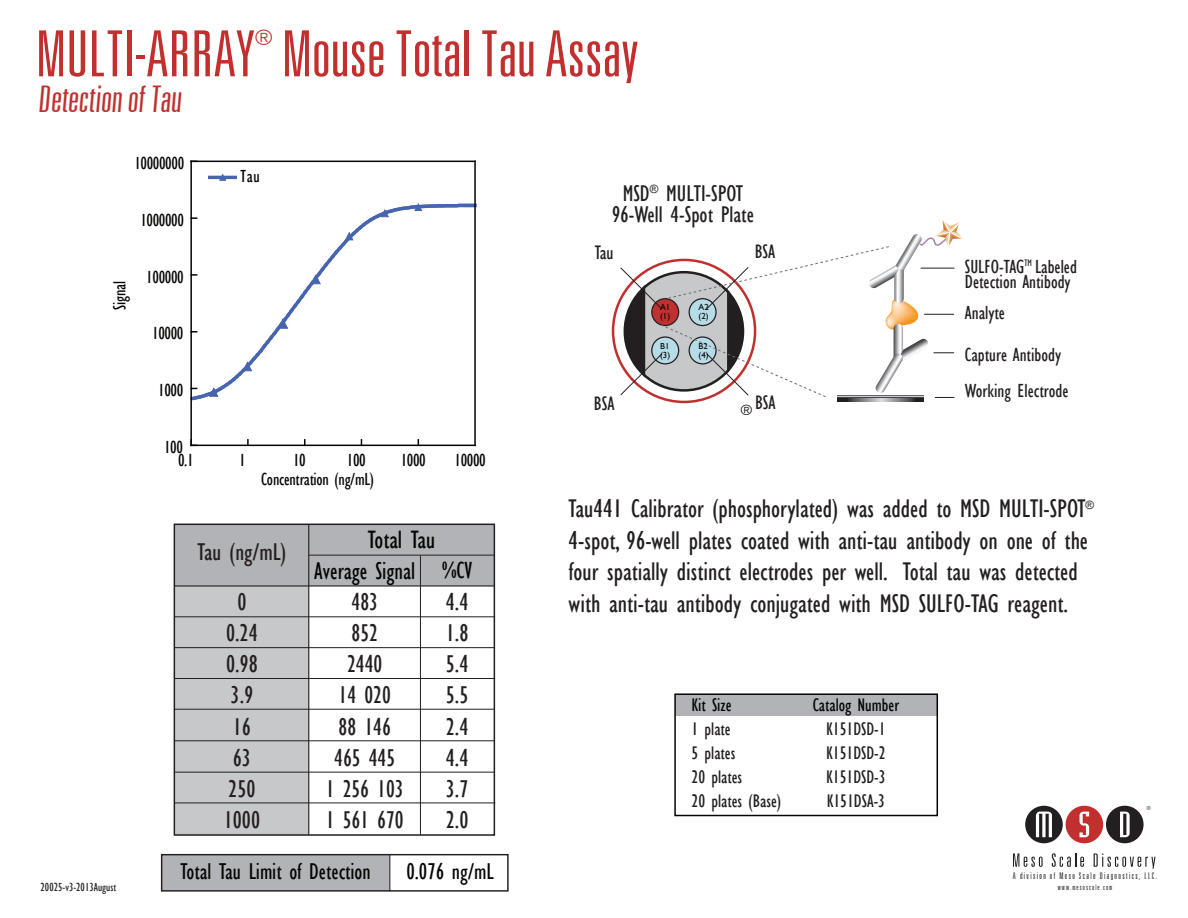
<style>
.page{position:relative;width:1188px;height:918px;background:#fff}
.page>*{position:absolute;margin:0;border:0;box-sizing:border-box;transform-origin:0 0}
.t1{font:300 ultra-condensed 63px "Nova Light Ultra S Si";color:#c1302e;scale:1.07 1}
.t2{font:300 ultra-condensed 36px "Nova Light Ultra S Si";color:#c1302e;scale:1.07 1}
.t3{font:condensed 26.25px/31.5px "Gill Sans";color:#231f20}
.t4{font:condensed 25.8px "Gill Sans";color:#040503}
.t5{font:condensed 24.9px/31.2px "Gill Sans";color:#231f20;text-align:center}
.t6{font:condensed 24.9px "Gill Sans";color:#040503}
.t7{font:condensed 24px "Gill Sans";color:#040503}
.t8{font:condensed 23.55px "Gill Sans";color:#040503}
.t9{font:condensed 23.4px/20.7px "Gill Sans";color:#231f20;text-align:center}
.t10{font:300 ultra-condensed 21px "Nova Light Ultra S Si";color:#c1302e;scale:1.07 1}
.t11{font:condensed 20.1px "Gill Sans";color:#231f20}
.t12{font:condensed 19.5px/41.2px "Gill Sans";color:#231f20}
.t13{font:condensed 18.75px/24px "Gill Sans";color:#231f20}
.t14{font:condensed 18.75px "Gill Sans";color:#040503}
.t15{font:condensed 18px "Gill Sans";letter-spacing:-.02em;color:#050504}
.t16{font:300 ultra-condensed 14.1px "Nova Light Ultra S Si";color:#040503;scale:1.06 1}
.t17{font:condensed 12px "Gill Sans";color:#231f20}
.t18{font:condensed 11.7px "Gill Sans";color:#231f20}
.t19{font:300 ultra-condensed 9px "Nova Light Ultra S Si";letter-spacing:.155em;color:#231f20}
.t20{font:8.85px/8.9px "Gill Sans";color:#040503}
.t21{font:300 ultra-condensed 7.5px "Nova Light Ultra S Si";letter-spacing:.15em;color:#231f20}
.t22{font:300 ultra-condensed 5.55px "Nova Light Ultra S Si";color:#231f20}
</style>
<div class="page">
<div style="left:1025px;top:806px;width:38px;height:37px;background:#231f20;border-radius:50%"></div>
<div style="left:1106px;top:806px;width:38px;height:37px;background:#231f20;border-radius:50%"></div>
<svg style="left:1036px;top:812px;width:16px;height:25px"></svg>
<svg style="left:1120px;top:812px;width:10px;height:25px"></svg>
<svg style="left:1013px;top:853px;width:28px;height:14px"></svg>
<svg style="left:1039px;top:857px;width:4px;height:10px"></svg>
<svg style="left:1052px;top:853px;width:32px;height:14px"></svg>
<svg style="left:1094px;top:853px;width:24px;height:14px"></svg>
<svg style="left:1122px;top:857px;width:4px;height:10px"></svg>
<svg style="left:1124px;top:857px;width:32px;height:12px"></svg>
<div style="left:1066px;top:806px;width:37px;height:37px;background:#c1302e;border-radius:50%"></div>
<svg style="left:1080px;top:812px;width:9px;height:25px"></svg>
<div style="left:675px;top:695px;width:262px;height:20px;background:#b2b3b7"></div>
<div style="left:162px;top:855px;width:228px;height:35px;background:#b2b3b7"></div>
<div style="left:161px;top:854px;width:348px;height:38px;border:1px solid #231f20"></div>
<hr style="left:389px;top:855px;width:1px;height:36px;background:#231f20">
<svg style="left:837px;top:398px;width:87px;height:3px"></svg>
<svg style="left:619px;top:220px;width:344px;height:178px"></svg>
<div style="left:174px;top:586px;width:135px;height:249px;background:#c7c8ca"></div>
<div style="left:175px;top:524px;width:319px;height:62px;background:#b2b3b7"></div>
<div style="left:174px;top:524px;width:321px;height:312px;border:2px solid #231f20"></div>
<hr style="left:308px;top:524px;width:1px;height:311px;background:#231f20">
<hr style="left:420px;top:555px;width:1px;height:280px;background:#231f20">
<hr style="left:309px;top:555px;width:185px;height:1px;background:#231f20">
<hr style="left:174px;top:585px;width:321px;height:2px;background:#231f20">
<hr style="left:174px;top:616px;width:321px;height:1px;background:#231f20">
<hr style="left:174px;top:647px;width:321px;height:1px;background:#231f20">
<hr style="left:174px;top:678px;width:321px;height:1px;background:#231f20">
<hr style="left:175px;top:709px;width:320px;height:1px;background:#231f20">
<hr style="left:175px;top:740px;width:320px;height:1px;background:#231f20">
<hr style="left:174px;top:772px;width:321px;height:1px;background:#231f20">
<hr style="left:175px;top:803px;width:320px;height:1px;background:#231f20">
<hr style="left:191px;top:161px;width:284px;height:1px;background:#050504">
<hr style="left:191px;top:445px;width:284px;height:1px;background:#050504">
<hr style="left:190px;top:161px;width:2px;height:284px;background:#050504">
<svg style="left:190px;top:203px;width:284px;height:200px"></svg>
<svg style="left:220px;top:174px;width:6px;height:7px"></svg>
<hr style="left:209px;top:176px;width:28px;height:3px;background:#4765af">
<hr style="left:474px;top:161px;width:2px;height:284px;background:#050504">
<div style="left:674px;top:693px;width:264px;height:123px;border:2px solid #040503"></div>
<p class="t10" style="left:255px;top:26px;width:18px">®</p>
<h1 class="t1" style="left:36px;top:21px;width:565px">MULTI-ARRAY Mouse Total Tau Assay</h1>
<h2 class="t2" style="left:38px;top:80px;width:139px">Detection of Tau</h2>
<p class="t15" style="left:134px;top:153px;width:51px">10000000</p>
<p class="t15" style="left:140px;top:209px;width:45px">1000000</p>
<p class="t15" style="left:109px;top:310px;width:30px;rotate:-90deg">Signal</p>
<p class="t15" style="left:146px;top:266px;width:39px">100000</p>
<p class="t15" style="left:152px;top:323px;width:33px">10000</p>
<p class="t15" style="left:158px;top:380px;width:27px">1000</p>
<p class="t15" style="left:240px;top:166px;width:21px">Tau</p>
<p class="t15" style="left:164px;top:436px;width:20px">100</p>
<p class="t15" style="left:178px;top:449px;width:17px">0.1</p>
<p class="t15" style="left:239px;top:449px;width:8px">1</p>
<p class="t15" style="left:293px;top:449px;width:14px">10</p>
<p class="t15" style="left:347px;top:449px;width:20px">100</p>
<p class="t15" style="left:401px;top:449px;width:27px">1000</p>
<p class="t15" style="left:454px;top:449px;width:33px">10000</p>
<p class="t15" style="left:261px;top:468px;width:114px">Concentration (ng/mL)</p>
<p class="t17" style="left:41px;top:880px;width:77px">20025-v3-2013August</p>
<p class="t5" style="left:198px;top:526px;width:90px;line-height:50.2px">Tau (ng/mL)<br>0</p>
<p class="t5" style="left:224px;top:617px;width:38px">0.24<br>0.98<br>3.9<br>16<br>63<br>250<br>1000</p>
<p class="t4" style="left:368px;top:524px;width:69px">Total Tau</p>
<p class="t7" style="left:442px;top:556px;width:32px">%CV</p>
<p class="t6" style="left:314px;top:556px;width:102px">Average Signal</p>
<p class="t5" style="left:326px;top:586px;width:79px">483<br>852<br>2440<br>14 020<br>88 146<br>465 445<br>1 256 103<br>1 561 670</p>
<p class="t5" style="left:446px;top:586px;width:24px;text-align:justify">4.4<br>1.8<br>5.4<br>5.5<br>2.4<br>4.4<br>3.7<br>2.0</p>
<p class="t8" style="left:181px;top:857px;width:192px">Total Tau Limit of Detection</p>
<p class="t8" style="left:406px;top:857px;width:89px">0.076 ng/mL</p>
<p class="t9" style="left:612px;top:183px;width:144px">MSD<sup>®</sup> MULTI-SPOT<br>96-Well 4-Spot Plate</p>
<p class="t11" style="left:595px;top:240px;width:21px">Tau</p>
<p class="t11" style="left:594px;top:391px;width:22px">BSA</p>
<p class="t20" style="left:660px;top:303px;width:12px">A1 (1)</p>
<p class="t20" style="left:699px;top:303px;width:12px">A2 (2)</p>
<p class="t20" style="left:660px;top:342px;width:12px">B1 (3)</p>
<p class="t20" style="left:699px;top:342px;width:12px">B2 (4)</p>
<p class="t11" style="left:755px;top:240px;width:22px">BSA</p>
<p class="t11" style="left:755px;top:391px;width:22px">BSA</p>
<p class="t16" style="left:741px;top:402px;width:13px">®</p>
<p class="t12" style="left:965px;top:259px;width:114px;line-height:15px">SULFO-TAG<sup>TM</sup> Labeled<br>Detection Antibody</p>
<p class="t12" style="left:965px;top:292px;width:98px">Analyte<br>Capture Antibody</p>
<p class="t12" style="left:965px;top:371px;width:105px">Working Electrode</p>
<p class="t3" style="left:569px;top:493px;width:518px">Tau441 Calibrator (phosphorylated) was added to MSD MULTI-SPOT</p>
<p class="t18" style="left:1086px;top:499px;width:10px">®</p>
<p class="t3" style="left:569px;top:524px;width:521px">4-spot, 96-well plates coated with anti-tau antibody on one of the four spatially distinct electrodes per well. Total tau was detected with anti-tau antibody conjugated with MSD SULFO-TAG reagent.</p>
<p class="t14" style="left:692px;top:693px;width:42px">Kit Size</p>
<p class="t13" style="left:692px;top:716px;width:91px">1 plate<br>5 plates<br>20 plates<br>20 plates (Base)</p>
<p class="t14" style="left:813px;top:693px;width:88px">Catalog Number</p>
<p class="t13" style="left:826px;top:716px;width:61px;text-align:justify">K151DSD-1<br>K151DSD-2<br>K151DSD-3<br>K151DSA-3</p>
<p class="t22" style="left:1147px;top:805px;width:6px">®</p>
<p class="t19" style="left:1013px;top:872px;width:146px">A division of Meso Scale Diagnostics, LLC.</p>
<p class="t21" style="left:1058px;top:883px;width:56px">www.mesoscale.com</p>
</div>
